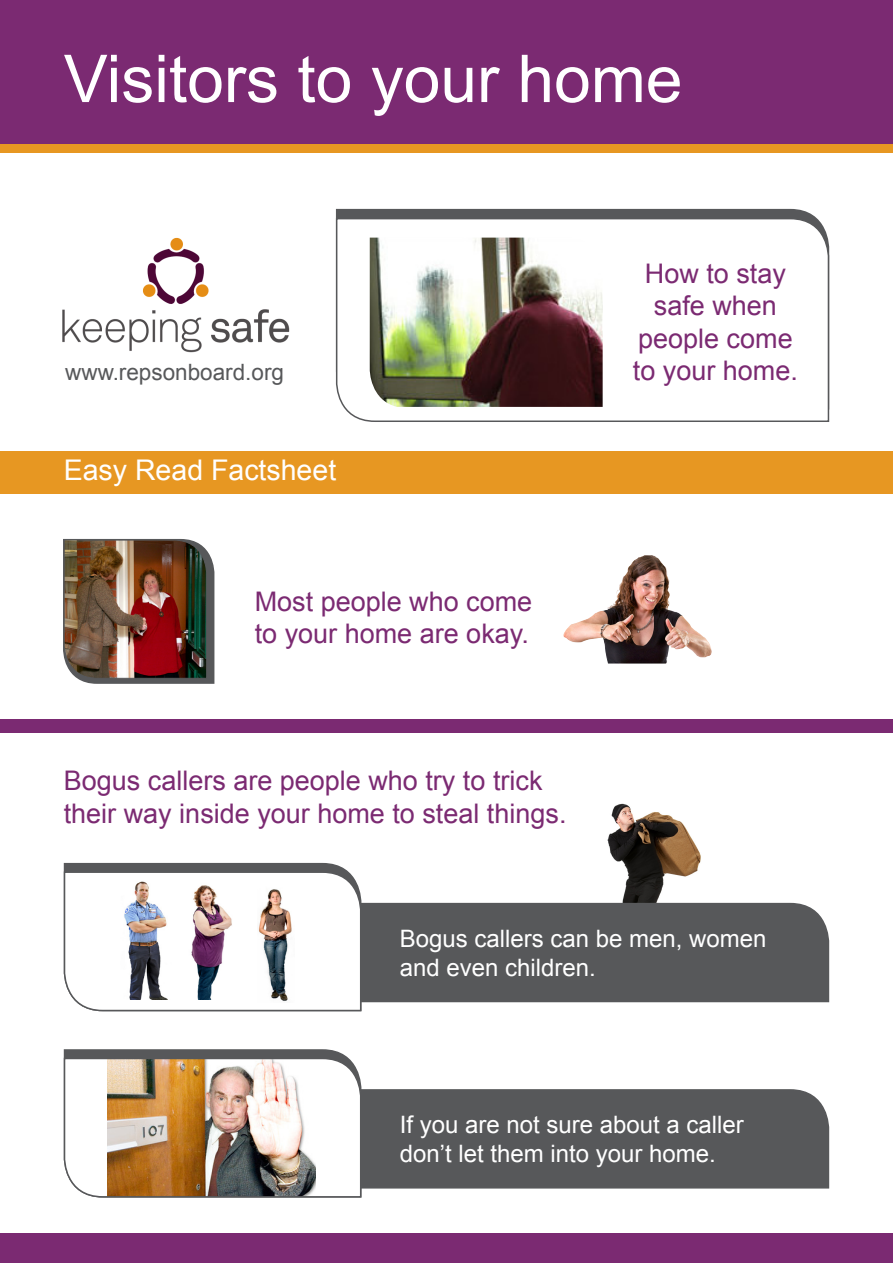
<style>
.page{position:relative;width:893px;height:1263px;background:#fff}
.page>*{position:absolute;margin:0;border:0;box-sizing:border-box;transform-origin:0 0}
.t1{font:66px "Arial";color:#fff}
.t2{font:28.5px "Arial";color:#fff}
.t3{font:27px/32.4px "Arial";color:#7b2a72;text-align:center}
.t4{font:24px "Arial";color:#fff}
.t5{font:22.5px "Arial";color:#57585a}
</style>
<div class="page">
<img style="left:607px;top:803px;width:94px;height:99px">
<svg style="left:335px;top:208px;width:481px;height:9px;background:#6a6b6d"></svg>
<svg style="left:335px;top:217px;width:495px;height:205px"></svg>
<div style="left:0;top:0;width:893px;height:145px;background:#7b2a72"></div>
<div style="left:0;top:451px;width:893px;height:42px;background:#e79722"></div>
<div style="left:0;top:1233px;width:893px;height:30px;background:#7b2a72"></div>
<div style="left:0;top:145px;width:893px;height:8px;background:#e79722"></div>
<img style="left:63px;top:539px;width:152px;height:145px">
<img style="left:370px;top:238px;width:233px;height:169px">
<div style="left:0;top:719px;width:893px;height:13px;background:#7b2a72"></div>
<img style="left:563px;top:555px;width:149px;height:108px">
<div style="left:362px;top:902px;width:468px;height:101px;background:#57585a"></div>
<div style="left:362px;top:1089px;width:468px;height:100px;background:#57585a"></div>
<svg style="left:63px;top:862px;width:299px;height:150px"></svg>
<img style="left:63px;top:1049px;width:299px;height:149px">
<img style="left:120px;top:875px;width:51px;height:124px">
<img style="left:258px;top:887px;width:37px;height:115px">
<img style="left:188px;top:881px;width:50px;height:118px">
<img style="left:62px;top:237px;width:228px;height:116px">
<p class="t1" style="left:64px;top:36px;width:620px">Visitors to your home</p>
<p class="t5" style="left:65px;top:358px;width:220px">www.repsonboard.org</p>
<p class="t2" style="left:64px;top:451px;width:274px">Easy Read Factsheet</p>
<p class="t3" style="left:255px;top:585px;width:279px">Most people who come</p>
<p class="t3" style="left:255px;top:617px;width:276px">to your home are okay.</p>
<p class="t3" style="left:64px;top:765px;width:504px;text-align:left">Bogus callers are people who try to trick their way inside your home to steal things.</p>
<p class="t3" style="left:638px;top:257px;width:156px">How to stay safe when people come</p>
<p class="t3" style="left:633px;top:355px;width:167px">to your home.</p>
<p class="t4" style="left:400px;top:923px;width:368px">Bogus callers can be men, women</p>
<p class="t4" style="left:400px;top:952px;width:198px">and even children.</p>
<p class="t4" style="left:400px;top:1109px;width:346px">If you are not sure about a caller</p>
<p class="t4" style="left:400px;top:1138px;width:318px">don’t let them into your home.</p>
</div>
